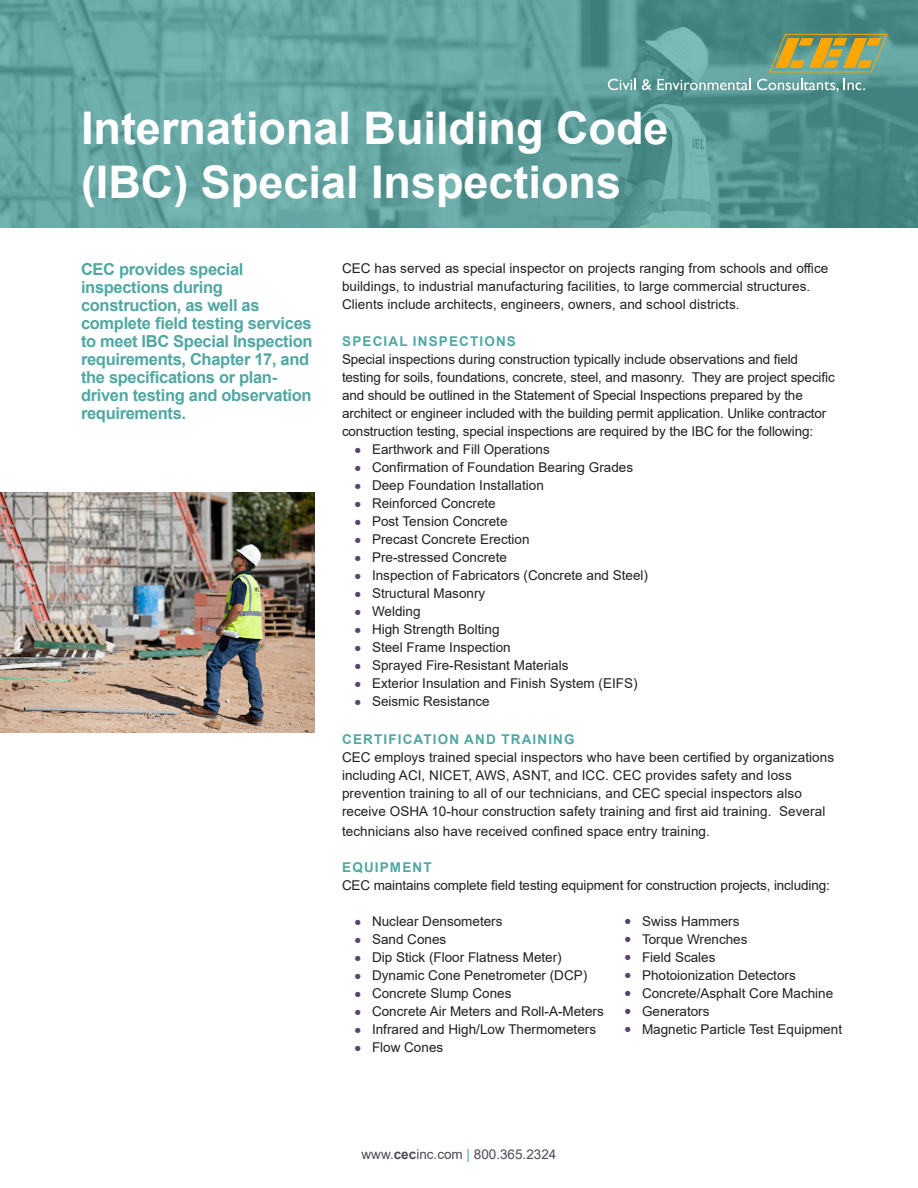
<style>
.page{position:relative;width:918px;height:1188px;background:#fff}
.page>*{position:absolute;margin:0;border:0;box-sizing:border-box;transform-origin:0 0}
.Slick_title_first_pa{font:700 45px/54px "Arial";color:#fff}
.Teal_Sidebar{font:700 16.5px/18px "Arial";letter-spacing:-.02em;color:#50a7a3}
.Paragraph_Body_Text{font:13.5px/18px "Arial";color:#231f20}
.Teal_Subheads{font:700 13.5px "Arial";letter-spacing:.085em;color:#50a7a3}
.t1{font:13.5px "Arial";color:#474c55}
.s1{font-size:21px;color:#59426d}
.s2{font-weight:700}
.s3{color:#50a7a3}
</style>
<div class="page">
<svg style="left:0;top:0;width:918px;height:227px;background:#5d9d9a"></svg>
<svg style="left:769px;top:34px;width:119px;height:38px;background:#a0a059"></svg>
<svg style="left:608px;top:79px;width:28px;height:11px"></svg>
<svg style="left:642px;top:79px;width:109px;height:11px"></svg>
<svg style="left:757px;top:79px;width:108px;height:13px"></svg>
<img style="left:0;top:492px;width:315px;height:240px">
<p class="Slick_title_first_pa" style="left:81px;top:102px;width:589px">International Building Code (IBC) Special Inspections</p>
<p class="Teal_Sidebar" style="left:81px;top:261px;width:233px">CEC provides special inspections during construction, as well as complete field testing services to meet IBC Special Inspection requirements, Chapter 17, and the specifications or plan&shy;driven testing and observation requirements.</p>
<p class="Paragraph_Body_Text" style="left:342px;top:259px;width:488px">CEC has served as special inspector on projects ranging from schools and office buildings, to industrial manufacturing facilities, to large commercial structures.<br>Clients include architects, engineers, owners, and school districts.</p>
<p class="Teal_Subheads" style="left:342px;top:332px;width:175px">SPECIAL INSPECTIONS</p>
<p class="Paragraph_Body_Text" style="left:342px;top:351px;width:494px">Special inspections during construction typically include observations and field testing for soils, foundations, concrete, steel, and masonry. They are project specific and should be outlined in the Statement of Special Inspections prepared by the architect or engineer included with the building permit application. Unlike contractor construction testing, special inspections are required by the IBC for the following:</p>
<p class="Paragraph_Body_Text" style="left:354px;top:441px;width:197px"><span class="s1">•</span> Earthwork and Fill Operations</p>
<p class="Paragraph_Body_Text" style="left:354px;top:459px;width:281px"><span class="s1">•</span> Confirmation of Foundation Bearing Grades</p>
<p class="Paragraph_Body_Text" style="left:354px;top:477px;width:191px"><span class="s1">•</span> Deep Foundation Installation</p>
<p class="Paragraph_Body_Text" style="left:354px;top:495px;width:143px"><span class="s1">•</span> Reinforced Concrete</p>
<p class="Paragraph_Body_Text" style="left:354px;top:513px;width:155px"><span class="s1">•</span> Post Tension Concrete</p>
<p class="Paragraph_Body_Text" style="left:354px;top:531px;width:177px"><span class="s1">•</span> Precast Concrete Erection</p>
<p class="Paragraph_Body_Text" style="left:354px;top:549px;width:155px"><span class="s1">•</span> Pre-stressed Concrete</p>
<p class="Paragraph_Body_Text" style="left:354px;top:567px;width:296px"><span class="s1">•</span> Inspection of Fabricators (Concrete and Steel)</p>
<p class="Paragraph_Body_Text" style="left:354px;top:585px;width:133px"><span class="s1">•</span> Structural Masonry</p>
<p class="Paragraph_Body_Text" style="left:354px;top:603px;width:68px"><span class="s1">•</span> Welding</p>
<p class="Paragraph_Body_Text" style="left:354px;top:621px;width:147px"><span class="s1">•</span> High Strength Bolting</p>
<p class="Paragraph_Body_Text" style="left:354px;top:639px;width:158px"><span class="s1">•</span> Steel Frame Inspection</p>
<p class="Paragraph_Body_Text" style="left:354px;top:657px;width:216px"><span class="s1">•</span> Sprayed Fire-Resistant Materials</p>
<p class="Paragraph_Body_Text" style="left:354px;top:675px;width:285px"><span class="s1">•</span> Exterior Insulation and Finish System (EIFS)</p>
<p class="Paragraph_Body_Text" style="left:354px;top:693px;width:137px"><span class="s1">•</span> Seismic Resistance</p>
<p class="Teal_Subheads" style="left:342px;top:730px;width:234px">CERTIFICATION AND TRAINING</p>
<p class="Paragraph_Body_Text" style="left:342px;top:748px;width:494px">CEC employs trained special inspectors who have been certified by organizations including ACI, NICET, AWS, ASNT, and ICC. CEC provides safety and loss prevention training to all of our technicians, and CEC special inspectors also receive OSHA 10-hour construction safety training and first aid training. Several</p>
<p class="Paragraph_Body_Text" style="left:342px;top:822px;width:369px">technicians also have received confined space entry training.</p>
<p class="Teal_Subheads" style="left:342px;top:858px;width:91px">EQUIPMENT</p>
<p class="Paragraph_Body_Text" style="left:342px;top:876px;width:489px">CEC maintains complete field testing equipment for construction projects, including:</p>
<p class="Paragraph_Body_Text" style="left:354px;top:912px;width:150px"><span class="s1">•</span> Nuclear Densometers</p>
<p class="Paragraph_Body_Text" style="left:354px;top:930px;width:94px"><span class="s1">•</span> Sand Cones</p>
<p class="Paragraph_Body_Text" style="left:354px;top:948px;width:209px"><span class="s1">•</span> Dip Stick (Floor Flatness Meter)</p>
<p class="Paragraph_Body_Text" style="left:354px;top:966px;width:235px"><span class="s1">•</span> Dynamic Cone Penetrometer (DCP)</p>
<p class="Paragraph_Body_Text" style="left:354px;top:984px;width:159px"><span class="s1">•</span> Concrete Slump Cones</p>
<p class="Paragraph_Body_Text" style="left:354px;top:1002px;width:251px"><span class="s1">•</span> Concrete Air Meters and Roll-A-Meters</p>
<p class="Paragraph_Body_Text" style="left:354px;top:1020px;width:244px"><span class="s1">•</span> Infrared and High/Low Thermometers</p>
<p class="Paragraph_Body_Text" style="left:354px;top:1038px;width:91px"><span class="s1">•</span> Flow Cones</p>
<p class="Paragraph_Body_Text" style="left:624px;top:912px;width:117px"><span class="s1">•</span> Swiss Hammers</p>
<p class="Paragraph_Body_Text" style="left:624px;top:930px;width:125px"><span class="s1">•</span> Torque Wrenches</p>
<p class="Paragraph_Body_Text" style="left:624px;top:948px;width:93px"><span class="s1">•</span> Field Scales</p>
<p class="Paragraph_Body_Text" style="left:624px;top:966px;width:173px"><span class="s1">•</span> Photoionization Detectors</p>
<p class="Paragraph_Body_Text" style="left:624px;top:984px;width:211px"><span class="s1">•</span> Concrete/Asphalt Core Machine</p>
<p class="Paragraph_Body_Text" style="left:624px;top:1002px;width:87px"><span class="s1">•</span> Generators</p>
<p class="Paragraph_Body_Text" style="left:624px;top:1020px;width:220px"><span class="s1">•</span> Magnetic Particle Test Equipment</p>
<p class="t1" style="left:362px;top:1145px;width:196px">www.<span class="s2">cec</span>inc.com <span class="s3">|</span> 800.365.2324</p>
</div>
